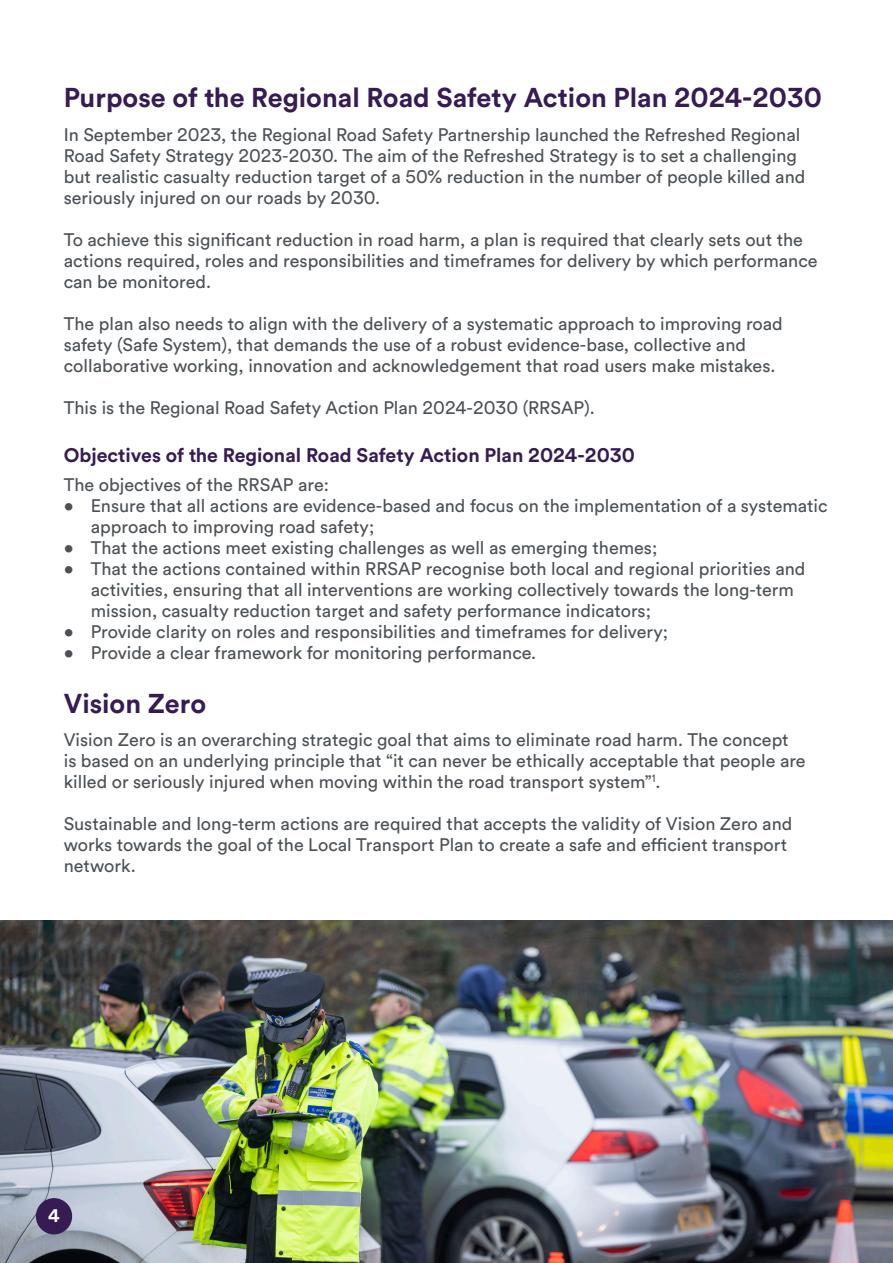
<style>
.page{position:relative;width:893px;height:1263px;background:#fff}
.page>*{position:absolute;margin:0;border:0;box-sizing:border-box;transform-origin:0 0}
.t1{font:700 27px "WMCA Circular Cap Num";color:#361c53}
.t2{font:700 19.5px "WMCA Circular Cap Num";color:#361c53}
.Body{font:18px/21px "WMCA Circular Cap Num";color:#4b5156}
.t3{font:700 18px "WMCA Circular Cap Num";color:#fff}
</style>
<div class="page">
<img style="left:0;top:921px;width:893px;height:342px">
<div style="left:36px;top:1198px;width:36px;height:36px;background:#361c53;border-radius:50%"></div>
<h2 class="t1" style="left:64px;top:83px;width:760px">Purpose of the Regional Road Safety Action Plan 2024-2030</h2>
<p class="Body" style="left:64px;top:124px;width:743px">In September 2023, the Regional Road Safety Partnership launched the Refreshed Regional Road Safety Strategy 2023-2030. The aim of the Refreshed Strategy is to set a challenging but realistic casualty reduction target of a 50% reduction in the number of people killed and seriously injured on our roads by 2030.</p>
<p class="Body" style="left:64px;top:229px;width:755px">To achieve this significant reduction in road harm, a plan is required that clearly sets out the actions required, roles and responsibilities and timeframes for delivery by which performance can be monitored.</p>
<p class="Body" style="left:64px;top:313px;width:721px">The plan also needs to align with the delivery of a systematic approach to improving road safety (Safe System), that demands the use of a robust evidence-base, collective and collaborative working, innovation and acknowledgement that road users make mistakes.</p>
<p class="Body" style="left:64px;top:397px;width:532px">This is the Regional Road Safety Action Plan 2024-2030 (RRSAP).</p>
<h3 class="t2" style="left:64px;top:444px;width:573px">Objectives of the Regional Road Safety Action Plan 2024-2030</h3>
<p class="Body" style="left:64px;top:475px;width:267px">The objectives of the RRSAP are:</p>
<p class="Body" style="left:91px;top:496px;width:738px;text-indent:-27px">• Ensure that all actions are evidence-based and focus on the implementation of a systematic approach to improving road safety;</p>
<p class="Body" style="left:64px;top:538px;width:595px">• That the actions meet existing challenges as well as emerging themes;</p>
<p class="Body" style="left:91px;top:559px;width:716px;text-indent:-27px">• That the actions contained within RRSAP recognise both local and regional priorities and activities, ensuring that all interventions are working collectively towards the long-term mission, casualty reduction target and safety performance indicators;</p>
<p class="Body" style="left:64px;top:622px;width:606px">• Provide clarity on roles and responsibilities and timeframes for delivery;</p>
<p class="Body" style="left:64px;top:643px;width:474px">• Provide a clear framework for monitoring performance.</p>
<h2 class="t1" style="left:64px;top:688px;width:144px">Vision Zero</h2>
<p class="Body" style="left:64px;top:730px;width:743px">Vision Zero is an overarching strategic goal that aims to eliminate road harm. The concept is based on an underlying principle that “it can never be ethically acceptable that people are killed or seriously injured when moving within the road transport system”<sup>1</sup>.</p>
<p class="Body" style="left:64px;top:814px;width:730px">Sustainable and long-term actions are required that accepts the validity of Vision Zero and works towards the goal of the Local Transport Plan to create a safe and efficient transport network.</p>
<p class="t3" style="left:48px;top:1206px;width:13px">4</p>
</div>
